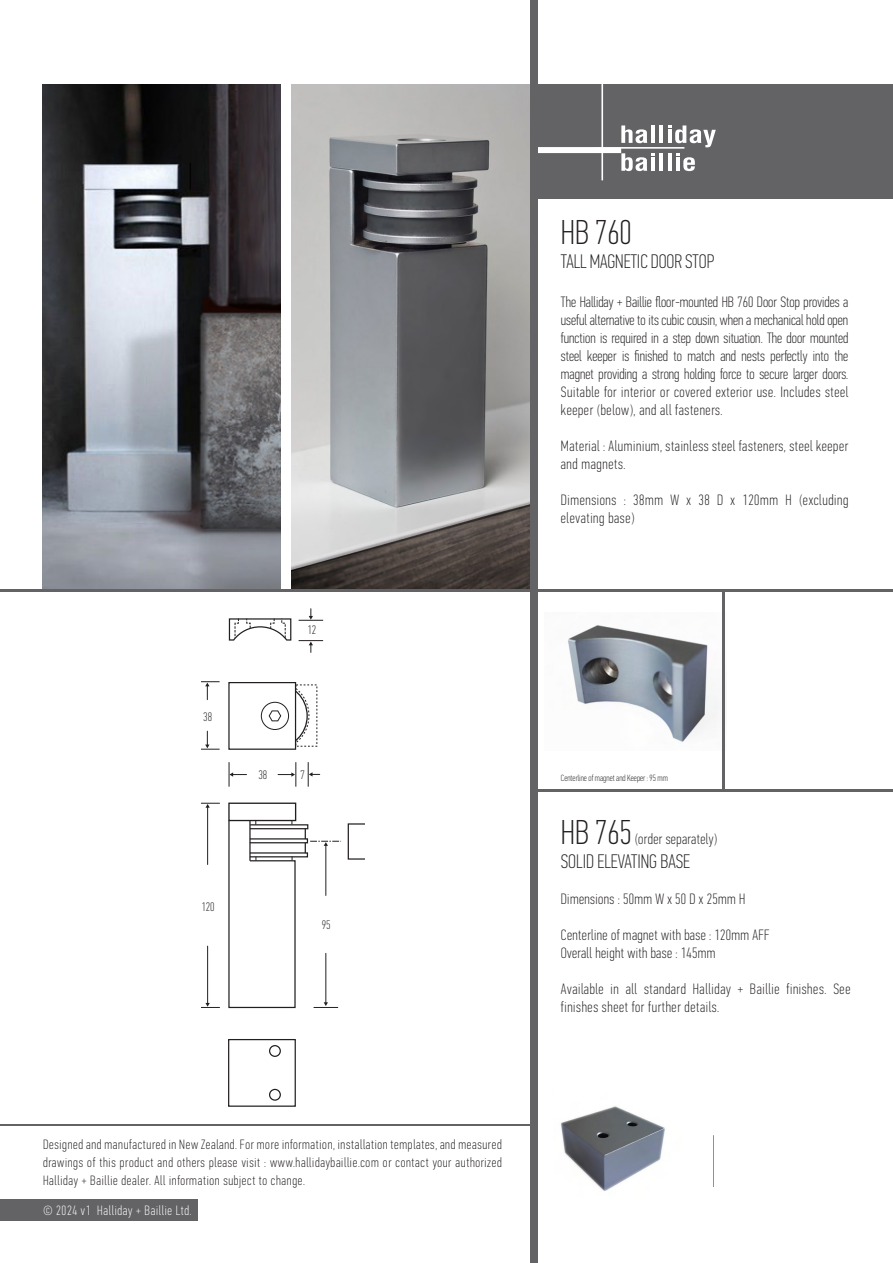
<style>
.page{position:relative;width:893px;height:1263px;background:#fff}
.page>*{position:absolute;margin:0;border:0;box-sizing:border-box;transform-origin:0 0}
.t1{font:100 34.5px "PF Din Text Comp Pro";color:#231f20}
.t2{font:100 19.65px "PF Din Text Comp Pro";color:#231f20}
.t3{font:100 19.5px "PF Din Text Comp Pro";color:#231f20}
.t4{font:100 15px/18px "PF Din Text Comp Pro";letter-spacing:.04em;color:#231f20}
.t5{font:100 13.5px/18px "PF Din Text Comp Pro";letter-spacing:.05em;color:#231f20;text-align:justify}
.t6{font:100 13.5px "PF Din Text Comp Pro";letter-spacing:.05em;color:#fff}
.t7{font:100 12.3px "PF Din Text Comp Pro";color:#231f20}
.t8{font:11.55px "DIN";color:#000}
.t9{font:100 9px "PF Din Text Comp Pro";color:#231f20}
</style>
<div class="page">
<img style="left:568px;top:625px;width:150px;height:117px">
<hr style="left:537px;top:789px;width:356px;height:3px;background:#636366">
<hr style="left:722px;top:589px;width:3px;height:202px;background:#636366">
<img style="left:291px;top:84px;width:239px;height:505px">
<div style="left:532px;top:84px;width:361px;height:114px;background:#636366"></div>
<hr style="left:0;top:589px;width:893px;height:3px;background:#636366">
<hr style="left:0;top:1124px;width:533px;height:2px;background:#636366">
<svg style="left:538px;top:84px;width:178px;height:96px"></svg>
<div style="left:530px;top:0;width:8px;height:1263px;background:#636366"></div>
<img style="left:561px;top:1106px;width:104px;height:85px">
<img style="left:43px;top:84px;width:238px;height:505px">
<div style="left:0;top:1199px;width:197px;height:21px;background:#636366"></div>
<div style="left:228px;top:802px;width:68px;height:19px;border:1px solid #231f20"></div>
<div style="left:249px;top:824px;width:59px;height:5px;border:1px solid #231f20"></div>
<div style="left:249px;top:838px;width:59px;height:5px;border:1px solid #231f20"></div>
<div style="left:249px;top:852px;width:59px;height:5px;border:1px solid #231f20"></div>
<svg style="left:228px;top:819px;width:68px;height:190px"></svg>
<hr style="left:249px;top:820px;width:2px;height:41px;background:#231f20">
<hr style="left:207px;top:807px;width:1px;height:57px;background:#231f20">
<svg style="left:202px;top:803px;width:18px;height:5px"></svg>
<hr style="left:207px;top:946px;width:1px;height:57px;background:#231f20">
<svg style="left:202px;top:1003px;width:18px;height:5px"></svg>
<hr style="left:326px;top:845px;width:1px;height:50px;background:#231f20">
<hr style="left:326px;top:953px;width:1px;height:50px;background:#231f20">
<svg style="left:314px;top:1002px;width:24px;height:6px"></svg>
<div style="left:228px;top:1039px;width:68px;height:68px;border:1px solid #231f20"></div>
<svg style="left:305px;top:829px;width:36px;height:24px"></svg>
<div style="left:228px;top:682px;width:68px;height:68px;border:1px solid #231f20"></div>
<div style="left:261px;top:702px;width:28px;height:28px;border:1px solid #231f20;border-radius:50%"></div>
<svg style="left:269px;top:710px;width:12px;height:11px"></svg>
<svg style="left:295px;top:684px;width:22px;height:63px"></svg>
<div style="left:269px;top:1045px;width:12px;height:12px;border:1px solid #231f20;border-radius:50%"></div>
<div style="left:269px;top:1089px;width:12px;height:12px;border:1px solid #231f20;border-radius:50%"></div>
<svg style="left:202px;top:681px;width:18px;height:19px"></svg>
<svg style="left:202px;top:731px;width:18px;height:19px"></svg>
<svg style="left:348px;top:823px;width:16px;height:37px"></svg>
<svg style="left:228px;top:618px;width:64px;height:23px"></svg>
<svg style="left:308px;top:762px;width:12px;height:25px"></svg>
<svg style="left:299px;top:640px;width:24px;height:12px"></svg>
<svg style="left:299px;top:609px;width:24px;height:12px"></svg>
<svg style="left:278px;top:762px;width:19px;height:25px"></svg>
<svg style="left:229px;top:762px;width:18px;height:25px"></svg>
<p class="t7" style="left:203px;top:710px;width:10px">38</p>
<p class="t7" style="left:307px;top:623px;width:10px">12</p>
<p class="t7" style="left:259px;top:767px;width:10px">38</p>
<p class="t7" style="left:300px;top:767px;width:6px">7</p>
<p class="t7" style="left:201px;top:899px;width:15px">120</p>
<p class="t7" style="left:322px;top:917px;width:10px">95</p>
<p class="t5" style="left:43px;top:1135px;width:460px">Designed and manufactured in New Zealand. For more information, installation templates, and measured drawings of this product and others please visit : www.hallidaybaillie.com or contact your authorized Halliday + Baillie dealer. All information subject to change.</p>
<p class="t6" style="left:43px;top:1203px;width:150px">© 2024 v1 Halliday + Baillie Ltd.</p>
<p class="t1" style="left:561px;top:213px;width:72px">HB 760</p>
<p class="t2" style="left:561px;top:250px;width:155px">TALL MAGNETIC DOOR STOP</p>
<p class="t4" style="left:561px;top:293px;width:289px;text-align:justify">The Halliday + Baillie floor-mounted HB 760 Door Stop provides a useful alternative to its cubic cousin, when a mechanical hold open function is required in a step down situation. The door mounted steel keeper is finished to match and nests perfectly into the magnet providing a strong holding force to secure larger doors.<br>Suitable for interior or covered exterior use. Includes steel keeper (below), and all fasteners.</p>
<p class="t4" style="left:561px;top:437px;width:289px">Material : Aluminium, stainless steel fasteners, steel keeper and magnets.</p>
<p class="t4" style="left:561px;top:491px;width:289px">Dimensions : 38mm W x 38 D x 120mm H (excluding elevating base)</p>
<p class="t9" style="left:561px;top:772px;width:109px">Centerline of magnet and Keeper : 95 mm</p>
<p class="t1" style="left:561px;top:812px;width:72px">HB 765</p>
<p class="t3" style="left:615px;top:818px;width:15px">12</p>
<p class="t4" style="left:635px;top:830px;width:84px">(order separately)</p>
<p class="t2" style="left:561px;top:850px;width:131px">SOLID ELEVATING BASE</p>
<p class="t4" style="left:561px;top:890px;width:186px">Dimensions : 50mm W x 50 D x 25mm H</p>
<p class="t4" style="left:561px;top:926px;width:210px">Centerline of magnet with base : 120mm AFF</p>
<p class="t4" style="left:561px;top:944px;width:156px">Overall height with base : 145mm</p>
<p class="t4" style="left:561px;top:980px;width:291px">Available in all standard Halliday + Baillie finishes. See finishes sheet for further details.</p>
<p class="t8" style="left:597px;top:1005px;width:73px">95 (3.74”) AFF</p>
</div>
